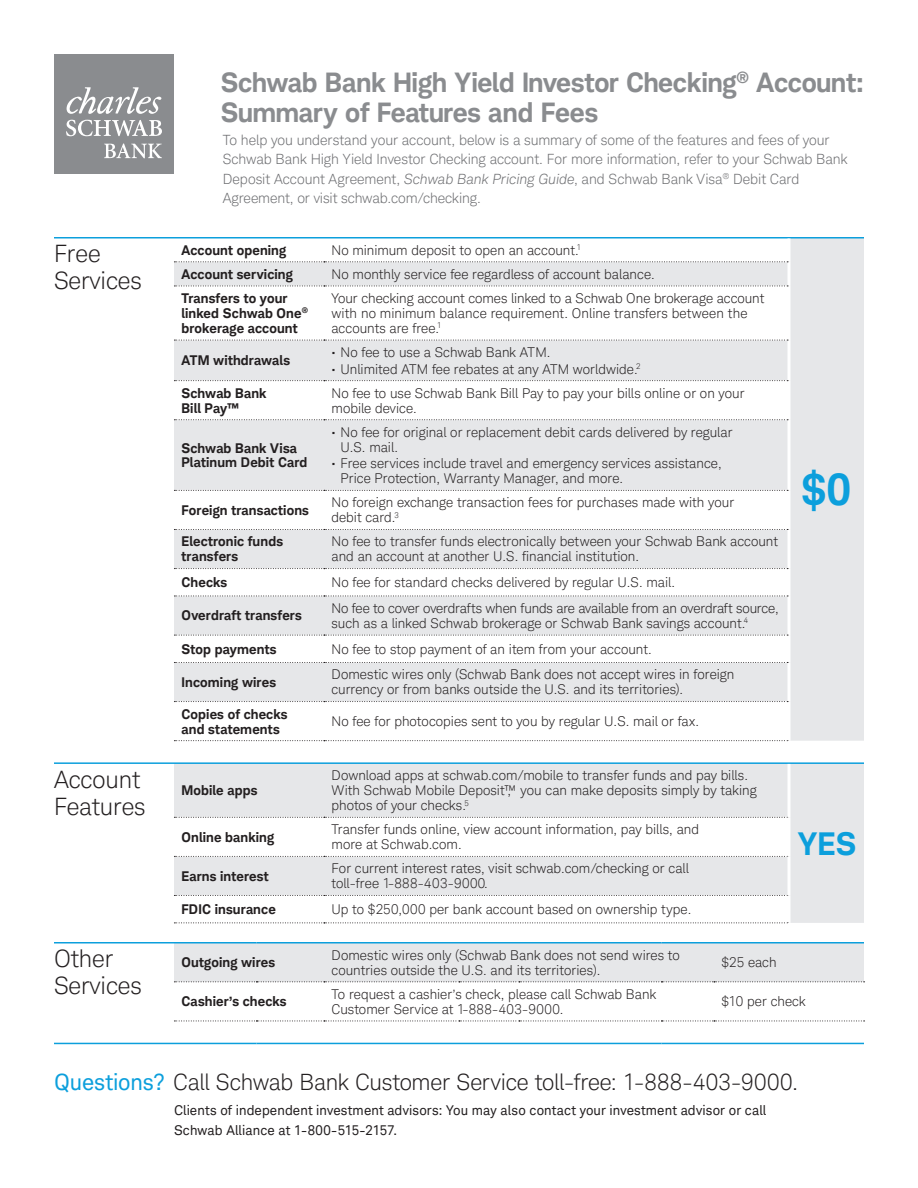
<style>
.page{position:relative;width:918px;height:1188px;background:#fff}
.page>*{position:absolute;margin:0;border:0;box-sizing:border-box;transform-origin:0 0}
.t1{font:700 43.5px "Charles Modern";color:#0c9fdc}
.t2{font:700 31.5px "Charles Modern";color:#0c9fdc}
.t3{font:700 27px/30px "Charles Modern";letter-spacing:-.005em;color:#8a8c8f}
.t4{font:300 24px/27px "Charles Modern";color:#231f20}
.t5{font:300 22.5px "Charles Modern";letter-spacing:-.005em;color:#231f20}
.t6{font:300 14.1px/19.4px "Charles Modern";color:#6c6d70}
.t7{font:300 13.5px/15px "Charles Modern";letter-spacing:.005em;color:#231f20}
.t8{font:700 13.5px/15px "Charles Modern";letter-spacing:.015em;color:#231f20}
.t9{font:13.5px/19.5px "Charles Modern";letter-spacing:.01em;color:#231f20}
.s1{font-style:italic}
.s2{font-weight:400;color:#0c9fdc}
</style>
<div class="page">
<div style="left:54px;top:54px;width:120px;height:120px;background:#8a8c8f"></div>
<svg style="left:66px;top:87px;width:95px;height:27px"></svg>
<svg style="left:66px;top:120px;width:96px;height:16px"></svg>
<svg style="left:104px;top:143px;width:58px;height:15px"></svg>
<svg style="left:174px;top:238px;width:690px;height:685px;fill:#e6e7e9"></svg>
<hr style="left:789px;top:237px;width:75px;height:1px;background:#0c9fdc">
<hr style="left:324px;top:237px;width:465px;height:1px;background:#0c9fdc">
<hr style="left:788px;top:238px;width:2px;height:24px;background:#fff">
<hr style="left:788px;top:262px;width:2px;height:24px;background:#fff">
<hr style="left:788px;top:286px;width:2px;height:54px;background:#fff">
<hr style="left:788px;top:340px;width:2px;height:41px;background:#fff">
<hr style="left:788px;top:381px;width:2px;height:39px;background:#fff">
<hr style="left:788px;top:420px;width:2px;height:70px;background:#fff">
<hr style="left:788px;top:490px;width:2px;height:39px;background:#fff">
<hr style="left:788px;top:529px;width:2px;height:40px;background:#fff">
<hr style="left:788px;top:569px;width:2px;height:27px;background:#fff">
<hr style="left:788px;top:596px;width:2px;height:39px;background:#fff">
<hr style="left:788px;top:635px;width:2px;height:27px;background:#fff">
<hr style="left:788px;top:662px;width:2px;height:40px;background:#fff">
<hr style="left:788px;top:702px;width:2px;height:39px;background:#fff">
<svg style="left:174px;top:261px;width:614px;height:1px"></svg>
<svg style="left:174px;top:286px;width:614px;height:1px"></svg>
<svg style="left:174px;top:340px;width:614px;height:1px"></svg>
<svg style="left:174px;top:380px;width:614px;height:1px"></svg>
<svg style="left:174px;top:419px;width:614px;height:1px"></svg>
<svg style="left:174px;top:490px;width:614px;height:1px"></svg>
<svg style="left:174px;top:529px;width:614px;height:1px"></svg>
<svg style="left:174px;top:568px;width:614px;height:1px"></svg>
<svg style="left:174px;top:596px;width:614px;height:1px"></svg>
<svg style="left:174px;top:635px;width:614px;height:1px"></svg>
<svg style="left:174px;top:662px;width:614px;height:1px"></svg>
<svg style="left:174px;top:701px;width:614px;height:1px"></svg>
<hr style="left:788px;top:741px;width:2px;height:21px;background:#fff">
<hr style="left:324px;top:762px;width:465px;height:2px;background:#0c9fdc">
<hr style="left:789px;top:762px;width:75px;height:2px;background:#0c9fdc">
<hr style="left:788px;top:764px;width:2px;height:53px;background:#fff">
<hr style="left:788px;top:817px;width:2px;height:39px;background:#fff">
<hr style="left:788px;top:856px;width:2px;height:39px;background:#fff">
<hr style="left:788px;top:895px;width:2px;height:28px;background:#fff">
<hr style="left:54px;top:237px;width:120px;height:1px;background:#0c9fdc">
<hr style="left:54px;top:762px;width:120px;height:2px;background:#0c9fdc">
<svg style="left:174px;top:923px;width:614px;height:1px"></svg>
<hr style="left:174px;top:762px;width:150px;height:2px;background:#0c9fdc">
<svg style="left:174px;top:817px;width:614px;height:1px"></svg>
<svg style="left:174px;top:856px;width:614px;height:1px"></svg>
<svg style="left:174px;top:895px;width:614px;height:1px"></svg>
<hr style="left:174px;top:237px;width:150px;height:1px;background:#0c9fdc">
<svg style="left:174px;top:740px;width:614px;height:1px"></svg>
<hr style="left:54px;top:942px;width:120px;height:2px;background:#0c9fdc">
<div style="left:174px;top:944px;width:691px;height:38px;background:#e6e7e9"></div>
<svg style="left:174px;top:1021px;width:691px;height:1px"></svg>
<hr style="left:54px;top:1043px;width:120px;height:1px;background:#0c9fdc">
<hr style="left:174px;top:1043px;width:82px;height:1px;background:#0c9fdc">
<hr style="left:256px;top:1043px;width:68px;height:1px;background:#0c9fdc">
<hr style="left:324px;top:1043px;width:135px;height:1px;background:#0c9fdc">
<hr style="left:459px;top:1043px;width:60px;height:1px;background:#0c9fdc">
<hr style="left:519px;top:1043px;width:143px;height:1px;background:#0c9fdc">
<hr style="left:662px;top:1043px;width:52px;height:1px;background:#0c9fdc">
<hr style="left:714px;top:1043px;width:150px;height:1px;background:#0c9fdc">
<hr style="left:174px;top:942px;width:82px;height:2px;background:#0c9fdc">
<hr style="left:256px;top:942px;width:68px;height:2px;background:#0c9fdc">
<hr style="left:324px;top:942px;width:135px;height:2px;background:#0c9fdc">
<hr style="left:459px;top:942px;width:60px;height:2px;background:#0c9fdc">
<hr style="left:519px;top:942px;width:143px;height:2px;background:#0c9fdc">
<hr style="left:662px;top:942px;width:52px;height:2px;background:#0c9fdc">
<hr style="left:714px;top:942px;width:150px;height:2px;background:#0c9fdc">
<h3 class="t3" style="left:221px;top:67px;width:644px">Schwab Bank High Yield Investor Checking<sup>®</sup> Account:<br>Summary of Features and Fees</h3>
<p class="t6" style="left:223px;top:130px;width:626px">To help you understand your account, below is a summary of some of the features and fees of your Schwab Bank High Yield Investor Checking account. For more information, refer to your Schwab Bank Deposit Account Agreement, <span class="s1">Schwab Bank Pricing Guide</span>, and Schwab Bank Visa<sup>®</sup> Debit Card Agreement, or visit schwab.com/checking.</p>
<h3 class="t4" style="left:54px;top:240px;width:89px">Free<br>Services</h3>
<p class="t8" style="left:182px;top:242px;width:106px">Account opening</p>
<p class="t7" style="left:331px;top:242px;width:251px">No minimum deposit to open an account.<sup>1</sup></p>
<p class="t8" style="left:182px;top:266px;width:113px">Account servicing</p>
<p class="t7" style="left:331px;top:267px;width:325px">No monthly service fee regardless of account balance.</p>
<p class="t8" style="left:181px;top:291px;width:128px">Transfers to your linked Schwab One<sup>® </sup>brokerage account</p>
<p class="t7" style="left:331px;top:291px;width:434px">Your checking account comes linked to a Schwab One brokerage account with no minimum balance requirement. Online transfers between the accounts are free.<sup>1</sup></p>
<p class="t8" style="left:182px;top:353px;width:110px">ATM withdrawals</p>
<p class="t7" style="left:331px;top:345px;width:220px">• No fee to use a Schwab Bank ATM.</p>
<p class="t7" style="left:331px;top:361px;width:310px">• Unlimited ATM fee rebates at any ATM worldwide.<sup>2</sup></p>
<p class="t8" style="left:182px;top:385px;width:87px">Schwab Bank<br>Bill Pay™</p>
<p class="t7" style="left:331px;top:385px;width:415px">No fee to use Schwab Bank Bill Pay to pay your bills online or on your mobile device.</p>
<p class="t8" style="left:182px;top:440px;width:127px">Schwab Bank Visa<br>Platinum Debit Card</p>
<p class="t7" style="left:341px;top:425px;width:394px;text-indent:-9px">• No fee for original or replacement debit cards delivered by regular<br>U.S. mail.</p>
<p class="t7" style="left:341px;top:456px;width:383px;text-indent:-9px">• Free services include travel and emergency services assistance,<br>Price Protection, Warranty Manager, and more.</p>
<h3 class="t4" style="left:54px;top:766px;width:93px">Account<br>Features</h3>
<p class="t8" style="left:182px;top:502px;width:129px">Foreign transactions</p>
<p class="t7" style="left:331px;top:495px;width:404px">No foreign exchange transaction fees for purchases made with your debit card.<sup>3</sup></p>
<p class="t8" style="left:182px;top:534px;width:103px">Electronic funds transfers</p>
<p class="t7" style="left:331px;top:534px;width:448px">No fee to transfer funds electronically between your Schwab Bank account and an account at another U.S. financial institution.</p>
<p class="t8" style="left:182px;top:575px;width:47px">Checks</p>
<p class="t7" style="left:331px;top:575px;width:345px">No fee for standard checks delivered by regular U.S. mail.</p>
<p class="t8" style="left:182px;top:608px;width:122px">Overdraft transfers</p>
<p class="t7" style="left:331px;top:601px;width:449px">No fee to cover overdrafts when funds are available from an overdraft source, such as a linked Schwab brokerage or Schwab Bank savings account.<sup>4</sup></p>
<p class="t8" style="left:182px;top:641px;width:97px">Stop payments</p>
<p class="t7" style="left:331px;top:641px;width:322px">No fee to stop payment of an item from your account.</p>
<p class="t8" style="left:182px;top:675px;width:96px">Incoming wires</p>
<p class="t7" style="left:331px;top:667px;width:404px">Domestic wires only (Schwab Bank does not accept wires in foreign currency or from banks outside the U.S. and its territories).</p>
<p class="t8" style="left:182px;top:706px;width:107px">Copies of checks and statements</p>
<p class="t7" style="left:331px;top:714px;width:369px">No fee for photocopies sent to you by regular U.S. mail or fax.</p>
<p class="t8" style="left:182px;top:783px;width:77px">Mobile apps</p>
<p class="t7" style="left:331px;top:768px;width:427px">Download apps at schwab.com/mobile to transfer funds and pay bills.<br>With Schwab Mobile Deposit™, you can make deposits simply by taking photos of your checks.<sup>5</sup></p>
<p class="t8" style="left:182px;top:829px;width:94px">Online banking</p>
<p class="t7" style="left:331px;top:822px;width:369px">Transfer funds online, view account information, pay bills, and more at Schwab.com.</p>
<p class="t8" style="left:182px;top:868px;width:89px">Earns interest</p>
<p class="t7" style="left:331px;top:861px;width:359px">For current interest rates, visit schwab.com/checking or call toll-free 1-888-403-9000.</p>
<p class="t8" style="left:182px;top:902px;width:96px">FDIC insurance</p>
<p class="t7" style="left:331px;top:902px;width:361px">Up to $250,000 per bank account based on ownership type.</p>
<h1 class="t1" style="left:802px;top:463px;width:51px">$0</h1>
<h2 class="t2" style="left:798px;top:824px;width:59px">YES</h2>
<h3 class="t4" style="left:54px;top:945px;width:89px">Other<br>Services</h3>
<p class="t8" style="left:182px;top:955px;width:95px">Outgoing wires</p>
<p class="t7" style="left:331px;top:947px;width:350px">Domestic wires only (Schwab Bank does not send wires to countries outside the U.S. and its territories).</p>
<p class="t7" style="left:722px;top:955px;width:57px">$25 each</p>
<p class="t8" style="left:182px;top:994px;width:107px">Cashier’s checks</p>
<p class="t7" style="left:331px;top:987px;width:326px">To request a cashier’s check, please call Schwab Bank<br>Customer Service at 1-888-403-9000.</p>
<p class="t7" style="left:722px;top:994px;width:86px">$10 per check</p>
<h3 class="t5" style="left:54px;top:1069px;width:746px"><span class="s2">Questions?</span> Call Schwab Bank Customer Service toll-free: 1-888-403-9000.</h3>
<p class="t9" style="left:174px;top:1101px;width:594px">Clients of independent investment advisors: You may also contact your investment advisor or call<br>Schwab Alliance at 1-800-515-2157.</p>
</div>
